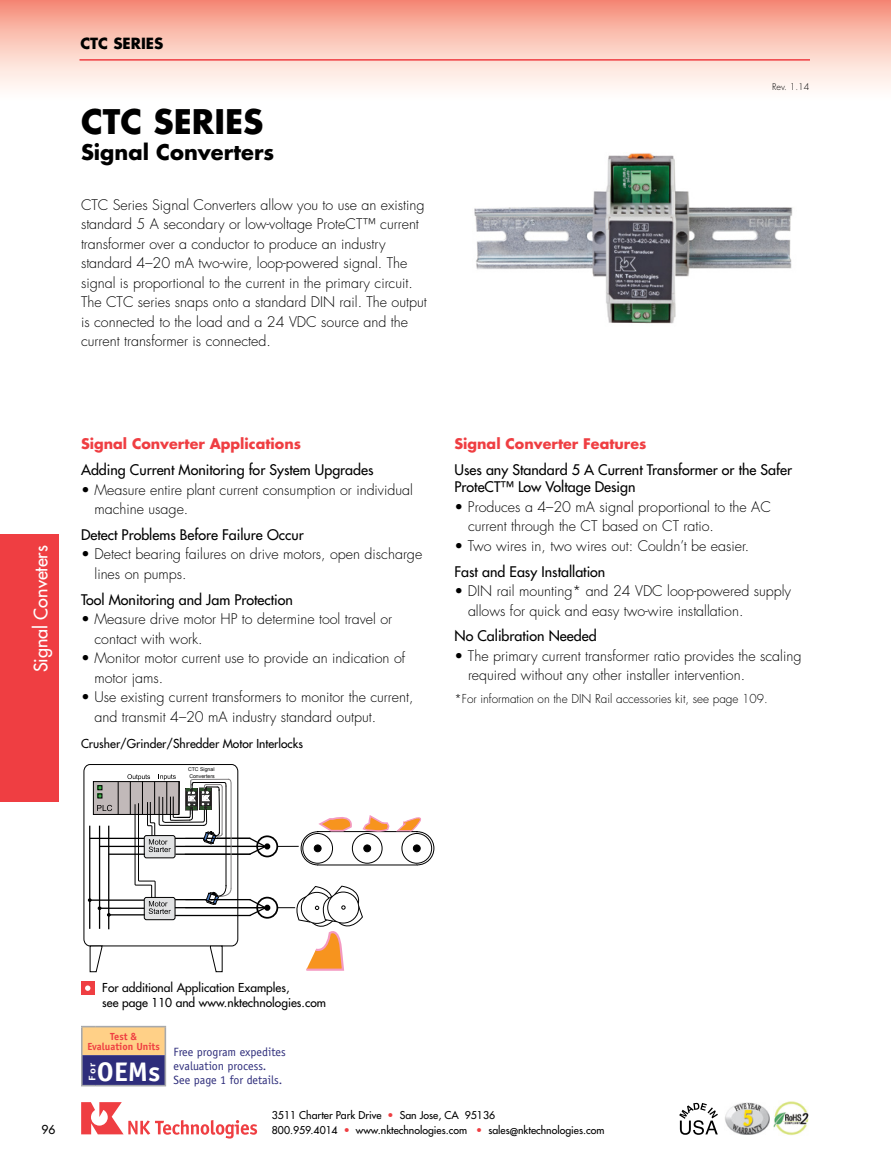
<style>
.page{position:relative;width:891px;height:1175px;background:#fff}
.page>*{position:absolute;margin:0;border:0;box-sizing:border-box;transform-origin:0 0}
.aHeadline{font:700 33px "Futura";color:#000}
.t1{font:700 27px "Officina Sans";color:#fff;scale:1.07 1}
.aHeadline_sub{font:700 21px "Futura";color:#000}
.t2{font:18px "Futura";color:#fff}
.aPage_Header{font:700 15px "Futura";color:#000}
.abullets{font:300 14.25px/19.5px "Futura";color:#000}
.aBody_copy_no_indent{font:300 14.25px/19.5px "Futura";color:#000}
.aBullet_Category{font:14.25px/17.1px "Futura";color:#000}
.aSubhead_red{font:700 14.25px "Futura";color:#ef3e42}
.aCaption{font:12px/14.4px "Futura";color:#000}
.t3{font:12px/14.4px "Officina Sans";color:#2e2d7b}
.aChart_light{font:300 12px "Futura";color:#000}
.t4{font:10.5px/15px "Futura";color:#000}
.t5{font:700 10.35px/10.4px "Officina Sans";color:#ef3e42;text-align:center}
.t6{font:700 9.45px "Officina Sans";color:#fff;scale:1.21 1}
.aRev_date{font:300 9px "Futura";color:#000}
.t7{font:5.25px/6.1px "Arial";color:#000}
.s1{color:#ef3e42}
</style>
<div class="page">
<div style="left:0;top:0;width:891px;height:102px;background:linear-gradient(to bottom,#f6927d,#fff)"></div>
<hr style="left:80px;top:59px;width:730px;height:2px;background:#ef3e42">
<svg style="left:81px;top:1025px;width:85px;height:61px;background:#968185"></svg>
<hr style="left:96px;top:1084px;width:70px;height:2px;background:#a7a9ac">
<div style="left:0;top:534px;width:58px;height:268px;background:#ef3e42"></div>
<svg style="left:81px;top:1102px;width:176px;height:36px"></svg>
<svg style="left:679px;top:1102px;width:39px;height:32px"></svg>
<img style="left:725px;top:1102px;width:44px;height:32px">
<img style="left:774px;top:1101px;width:35px;height:34px">
<div style="left:84px;top:764px;width:154px;height:182px;border:1px solid #000;border-radius:7px"></div>
<svg style="left:89px;top:945px;width:14px;height:27px"></svg>
<svg style="left:209px;top:945px;width:14px;height:27px"></svg>
<hr style="left:89px;top:825px;width:1px;height:103px;background:#000">
<hr style="left:108px;top:825px;width:1px;height:104px;background:#000">
<div style="left:144px;top:897px;width:31px;height:22px;background:#e2e3e4;border-radius:2px"></div>
<div style="left:144px;top:897px;width:32px;height:23px;border:1px solid #000;border-radius:2px"></div>
<hr style="left:90px;top:899px;width:54px;height:1px;background:#000">
<hr style="left:100px;top:907px;width:44px;height:2px;background:#000">
<hr style="left:109px;top:914px;width:36px;height:1px;background:#000">
<hr style="left:99px;top:825px;width:1px;height:103px;background:#000">
<div style="left:93px;top:781px;width:86px;height:33px;background:#c1b9b9"></div>
<div style="left:93px;top:781px;width:87px;height:33px;border:1px solid #000"></div>
<hr style="left:118px;top:782px;width:1px;height:32px;background:#000">
<svg style="left:98px;top:785px;width:4px;height:13px"></svg>
<svg style="left:97px;top:805px;width:15px;height:6px"></svg>
<hr style="left:90px;top:837px;width:54px;height:2px;background:#000">
<hr style="left:100px;top:845px;width:44px;height:2px;background:#000">
<hr style="left:109px;top:853px;width:36px;height:1px;background:#000">
<hr style="left:175px;top:845px;width:89px;height:2px;background:#000">
<hr style="left:175px;top:853px;width:75px;height:1px;background:#000">
<hr style="left:217px;top:837px;width:33px;height:2px;background:#000">
<svg style="left:248px;top:837px;width:22px;height:19px"></svg>
<div style="left:256px;top:835px;width:22px;height:22px;border:2px solid #000;border-radius:50%"></div>
<hr style="left:175px;top:907px;width:90px;height:1px;background:#000">
<hr style="left:175px;top:914px;width:75px;height:2px;background:#000">
<hr style="left:217px;top:899px;width:33px;height:1px;background:#000">
<svg style="left:248px;top:899px;width:22px;height:18px"></svg>
<div style="left:256px;top:896px;width:22px;height:22px;border:2px solid #000;border-radius:50%"></div>
<svg style="left:277px;top:815px;width:158px;height:50px"></svg>
<svg style="left:277px;top:886px;width:86px;height:85px"></svg>
<svg style="left:127px;top:774px;width:105px;height:140px"></svg>
<img style="left:474px;top:153px;width:319px;height:171px">
<div style="left:81px;top:981px;width:13px;height:13px;background:#ef3e42"></div>
<svg style="left:85px;top:985px;width:5px;height:5px"></svg>
<p class="aPage_Header" style="left:80px;top:32px;width:84px">CTC SERIES</p>
<p class="aHeadline" style="left:81px;top:99px;width:184px">CTC SERIES</p>
<p class="aHeadline_sub" style="left:81px;top:137px;width:195px">Signal Converters</p>
<p class="aBody_copy_no_indent" style="left:81px;top:195px;width:347px">CTC Series Signal Converters allow you to use an existing standard 5 A secondary or low-voltage ProteCT™ current transformer over a conductor to produce an industry standard 4–20 mA two-wire, loop-powered signal. The signal is proportional to the current in the primary circuit.<br>The CTC series snaps onto a standard DIN rail. The output is connected to the load and a 24 VDC source and the current transformer is connected.</p>
<p class="aRev_date" style="left:772px;top:81px;width:39px">Rev. 1.14</p>
<p class="t2" style="left:29px;top:672px;width:129px;rotate:-90deg">Signal Conveters</p>
<p class="aSubhead_red" style="left:81px;top:434px;width:222px">Signal Converter Applications</p>
<p class="aBullet_Category" style="left:81px;top:461px;width:294px">Adding Current Monitoring for System Upgrades</p>
<p class="abullets" style="left:94px;top:480px;width:320px;text-indent:-14px">• Measure entire plant current consumption or individual machine usage.</p>
<p class="aBullet_Category" style="left:81px;top:526px;width:224px">Detect Problems Before Failure Occur</p>
<p class="abullets" style="left:94px;top:544px;width:329px;text-indent:-14px">• Detect bearing failures on drive motors, open discharge lines on pumps.</p>
<p class="aBullet_Category" style="left:81px;top:591px;width:213px">Tool Monitoring and Jam Protection</p>
<p class="abullets" style="left:94px;top:609px;width:299px;text-indent:-14px">• Measure drive motor HP to determine tool travel or contact with work.</p>
<p class="abullets" style="left:94px;top:648px;width:312px;text-indent:-14px">• Monitor motor current use to provide an indication of motor jams.</p>
<p class="abullets" style="left:94px;top:687px;width:320px;text-indent:-14px">• Use existing current transformers to monitor the current, and transmit 4–20 mA industry standard output.</p>
<p class="aCaption" style="left:81px;top:736px;width:224px">Crusher/Grinder/Shredder Motor Interlocks</p>
<p class="t7" style="left:188px;top:766px;width:28px">CTC Signal<br>Converters</p>
<p class="aSubhead_red" style="left:454px;top:434px;width:193px">Signal Converter Features</p>
<p class="aBullet_Category" style="left:454px;top:461px;width:339px">Uses any Standard 5 A Current Transformer or the Safer<br>ProteCT™ Low Voltage Design</p>
<p class="abullets" style="left:468px;top:497px;width:304px;text-indent:-14px">• Produces a 4–20 mA signal proportional to the AC current through the CT based on CT ratio.</p>
<p class="abullets" style="left:454px;top:536px;width:296px">• Two wires in, two wires out: Couldn’t be easier.</p>
<p class="aBullet_Category" style="left:454px;top:562px;width:152px">Fast and Easy Installation</p>
<p class="abullets" style="left:468px;top:581px;width:325px;text-indent:-14px">• DIN rail mounting* and 24 VDC loop-powered supply allows for quick and easy two-wire installation.</p>
<p class="aBullet_Category" style="left:454px;top:627px;width:144px">No Calibration Needed</p>
<p class="abullets" style="left:468px;top:646px;width:335px;text-indent:-14px">• The primary current transformer ratio provides the scaling required without any other installer intervention.</p>
<p class="aChart_light" style="left:454px;top:691px;width:315px">*For information on the DIN Rail accessories kit, see page 109.</p>
<p class="aCaption" style="left:41px;top:1122px;width:15px">96</p>
<p class="aCaption" style="left:102px;top:980px;width:225px">For additional Application Examples,<br>see page 110 and www.nktechnologies.com</p>
<p class="t5" style="left:87px;top:1031px;width:74px">Test &amp;<br>Evaluation Units</p>
<p class="t6" style="left:87px;top:1080px;width:16px;rotate:-90deg">For</p>
<h2 class="t1" style="left:97px;top:1054px;width:61px">OEMs</h2>
<p class="t3" style="left:174px;top:1044px;width:114px">Free program expedites evaluation process.<br>See page 1 for details.</p>
<p class="t4" style="left:272px;top:1108px;width:334px">3511 Charter Park Drive <span class="s1">•</span> San Jose, CA 95136<br>800.959.4014 <span class="s1">•</span> www.nktechnologies.com <span class="s1">•</span> sales@nktechnologies.com</p>
</div>
